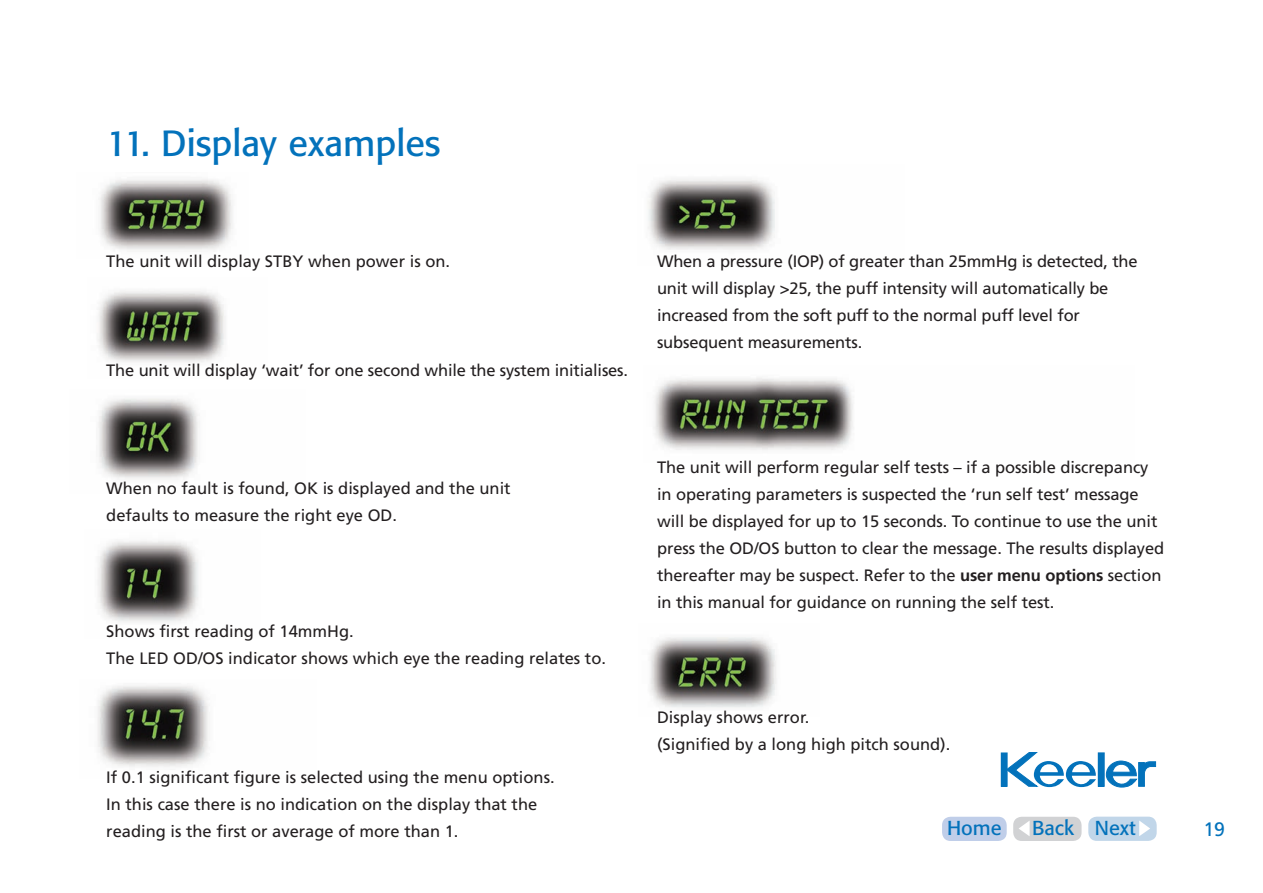
<style>
.page{position:relative;width:1263px;height:893px;background:#fff}
.page>*{position:absolute;margin:0;border:0;box-sizing:border-box;transform-origin:0 0}
.t1{font:36px "Formata BQ";color:#0372bb}
.t2{font:19.95px "Formata BQ";color:#0372bb}
.t3{font:19.5px "Frutiger";color:#0372bb}
.t4{font:16.5px/27px "Frutiger";letter-spacing:-.005em;color:#231f20}
.s1{font-weight:700}
</style>
<div class="page">
<div style="left:1088px;top:817px;width:69px;height:24px;background:#c1d6e9;border-radius:9px"></div>
<svg style="left:1139px;top:821px;width:11px;height:15px"></svg>
<div style="left:1013px;top:817px;width:68px;height:24px;background:#d1d2d4;border-radius:9px"></div>
<svg style="left:1019px;top:821px;width:10px;height:15px"></svg>
<div style="left:942px;top:817px;width:65px;height:24px;background:#c0cee9;border-radius:9px"></div>
<div style="left:1001px;top:753px;width:6px;height:33px;background:#0372bb"></div>
<svg style="left:1006px;top:752px;width:90px;height:36px"></svg>
<div style="left:1098px;top:753px;width:6px;height:33px;background:#0372bb"></div>
<svg style="left:1106px;top:761px;width:50px;height:27px"></svg>
<img style="left:99px;top:179px;width:134px;height:71px">
<img style="left:98px;top:291px;width:127px;height:72px">
<img style="left:648px;top:179px;width:127px;height:71px">
<img style="left:654px;top:377px;width:199px;height:73px">
<img style="left:98px;top:398px;width:100px;height:81px">
<img style="left:97px;top:541px;width:102px;height:81px">
<img style="left:97px;top:685px;width:111px;height:82px">
<img style="left:649px;top:637px;width:128px;height:71px">
<h1 class="t1" style="left:106px;top:121px;width:336px">11. Display examples</h1>
<p class="t4" style="left:106px;top:248px;width:345px">The unit will display STBY when power is on.</p>
<p class="t4" style="left:106px;top:357px;width:523px">The unit will display ‘wait’ for one second while the system initialises.</p>
<p class="t4" style="left:657px;top:248px;width:482px">When a pressure (IOP) of greater than 25mmHg is detected, the unit will display &gt;25, the puff intensity will automatically be increased from the soft puff to the normal puff level for subsequent measurements.</p>
<p class="t4" style="left:106px;top:475px;width:406px">When no fault is found, OK is displayed and the unit defaults to measure the right eye OD.</p>
<p class="t4" style="left:106px;top:618px;width:501px">Shows first reading of 14mmHg.<br>The LED OD/OS indicator shows which eye the reading relates to.</p>
<p class="t4" style="left:106px;top:763px;width:450px">If 0.1 significant figure is selected using the menu options.<br>In this case there is no indication on the display that the reading is the first or average of more than 1.</p>
<p class="t4" style="left:657px;top:454px;width:509px">The unit will perform regular self tests – if a possible discrepancy in operating parameters is suspected the ‘run self test’ message will be displayed for up to 15 seconds. To continue to use the unit press the OD/OS button to clear the message. The results displayed thereafter may be suspect. Refer to the <span class="s1">user menu options</span> section in this manual for guidance on running the self test.</p>
<p class="t4" style="left:657px;top:704px;width:295px">Display shows error.<br>(Signified by a long high pitch sound).</p>
<p class="t2" style="left:947px;top:816px;width:56px">Home</p>
<p class="t2" style="left:1032px;top:816px;width:105px">Back Next</p>
<p class="t3" style="left:1203px;top:818px;width:23px">19</p>
</div>
